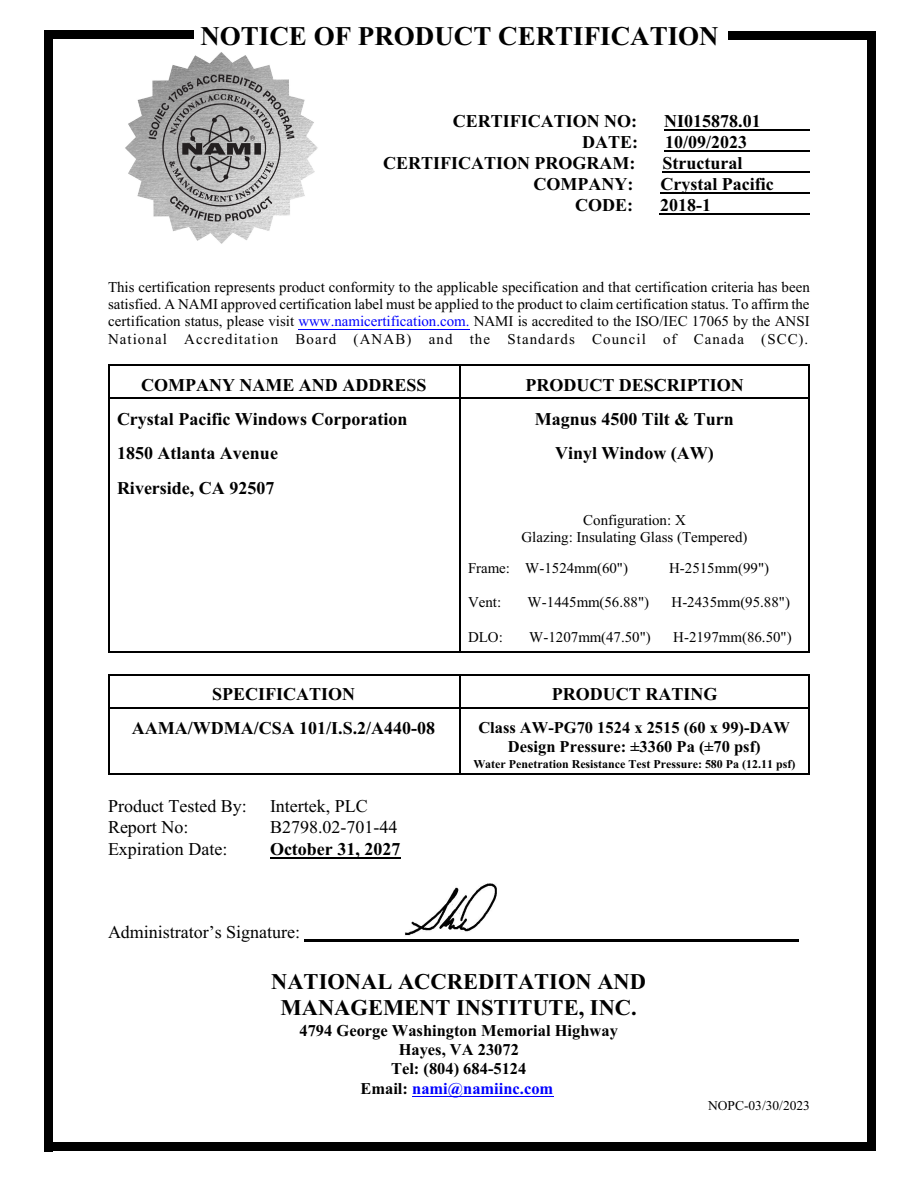
<style>
.page{position:relative;width:918px;height:1188px;background:#fff}
.page>*{position:absolute;margin:0;border:0;box-sizing:border-box;transform-origin:0 0}
.t1{font:700 27px "Times New Roman";color:#000}
.t2{font:700 22.5px/26.4px "Times New Roman";color:#000;text-align:center}
.t3{font:700 18px "Times New Roman";color:#000}
.t4{font:18px "Times New Roman";color:#000}
.t5{font:700 16.5px/19.4px "Times New Roman";color:#000;text-align:center}
.t6{font:15px/17.4px "Times New Roman";color:#000;text-align:justify}
.t7{font:13.5px "Times New Roman";color:#000}
.t8{font:700 12px "Times New Roman";color:#000}
.s1{color:#00f}
</style>
<div class="page">
<hr style="left:108px;top:364px;width:351px;height:2px;background:#000">
<hr style="left:108px;top:366px;width:1px;height:33px;background:#000">
<hr style="left:108px;top:397px;width:351px;height:2px;background:#000">
<hr style="left:808px;top:364px;width:2px;height:35px;background:#000">
<hr style="left:459px;top:364px;width:351px;height:2px;background:#000">
<hr style="left:459px;top:366px;width:1px;height:33px;background:#000">
<hr style="left:459px;top:397px;width:349px;height:2px;background:#000">
<hr style="left:108px;top:399px;width:1px;height:34px;background:#000">
<hr style="left:808px;top:399px;width:2px;height:34px;background:#000">
<hr style="left:459px;top:399px;width:1px;height:34px;background:#000">
<hr style="left:108px;top:433px;width:1px;height:34px;background:#000">
<hr style="left:808px;top:433px;width:2px;height:34px;background:#000">
<hr style="left:459px;top:433px;width:1px;height:34px;background:#000">
<hr style="left:108px;top:468px;width:1px;height:34px;background:#000">
<hr style="left:808px;top:468px;width:2px;height:34px;background:#000">
<hr style="left:459px;top:468px;width:1px;height:34px;background:#000">
<hr style="left:108px;top:502px;width:1px;height:48px;background:#000">
<hr style="left:808px;top:502px;width:2px;height:48px;background:#000">
<hr style="left:459px;top:502px;width:1px;height:48px;background:#000">
<hr style="left:108px;top:550px;width:1px;height:34px;background:#000">
<hr style="left:808px;top:550px;width:2px;height:34px;background:#000">
<hr style="left:459px;top:550px;width:1px;height:34px;background:#000">
<hr style="left:108px;top:584px;width:1px;height:34px;background:#000">
<hr style="left:808px;top:584px;width:2px;height:34px;background:#000">
<hr style="left:459px;top:584px;width:1px;height:34px;background:#000">
<hr style="left:108px;top:652px;width:351px;height:1px;background:#000">
<hr style="left:108px;top:619px;width:1px;height:32px;background:#000">
<hr style="left:808px;top:619px;width:2px;height:34px;background:#000">
<hr style="left:459px;top:652px;width:351px;height:1px;background:#000">
<hr style="left:459px;top:619px;width:1px;height:32px;background:#000">
<hr style="left:108px;top:674px;width:351px;height:1px;background:#000">
<hr style="left:108px;top:675px;width:1px;height:33px;background:#000">
<hr style="left:108px;top:707px;width:351px;height:1px;background:#000">
<hr style="left:808px;top:674px;width:2px;height:34px;background:#000">
<hr style="left:459px;top:674px;width:351px;height:1px;background:#000">
<hr style="left:459px;top:675px;width:1px;height:33px;background:#000">
<hr style="left:459px;top:707px;width:349px;height:1px;background:#000">
<hr style="left:108px;top:773px;width:351px;height:1px;background:#000">
<hr style="left:108px;top:708px;width:1px;height:65px;background:#000">
<hr style="left:808px;top:708px;width:2px;height:66px;background:#000">
<hr style="left:459px;top:773px;width:351px;height:1px;background:#000">
<hr style="left:459px;top:708px;width:1px;height:65px;background:#000">
<img style="left:125px;top:52px;width:193px;height:192px">
<hr style="left:664px;top:129px;width:146px;height:1px;background:#000">
<hr style="left:665px;top:150px;width:145px;height:1px;background:#000">
<hr style="left:662px;top:171px;width:148px;height:1px;background:#000">
<hr style="left:660px;top:192px;width:150px;height:2px;background:#000">
<hr style="left:660px;top:213px;width:150px;height:2px;background:#000">
<hr style="left:298px;top:329px;width:172px;height:1px;background:#00f">
<hr style="left:270px;top:857px;width:131px;height:1px;background:#000">
<hr style="left:412px;top:1096px;width:141px;height:1px;background:#00f">
<div style="left:867px;top:32px;width:8px;height:1119px;background:#000"></div>
<div style="left:728px;top:32px;width:147px;height:8px;background:#000"></div>
<div style="left:44px;top:31px;width:9px;height:1120px;background:#000"></div>
<div style="left:44px;top:30px;width:150px;height:9px;background:#000"></div>
<hr style="left:304px;top:940px;width:495px;height:2px;background:#000">
<div style="left:44px;top:1142px;width:831px;height:9px;background:#000"></div>
<img style="left:405px;top:883px;width:92px;height:53px">
<h1 class="t1" style="left:200px;top:27px;width:520px">NOTICE OF PRODUCT CERTIFICATION</h1>
<p class="t3" style="left:453px;top:114px;width:186px">CERTIFICATION NO:</p>
<p class="t3" style="left:664px;top:114px;width:98px">NI015878.01</p>
<p class="t3" style="left:582px;top:135px;width:57px">DATE:</p>
<p class="t3" style="left:665px;top:135px;width:84px">10/09/2023</p>
<p class="t3" style="left:383px;top:156px;width:254px">CERTIFICATION PROGRAM:</p>
<p class="t3" style="left:663px;top:156px;width:81px">Structural</p>
<p class="t3" style="left:533px;top:178px;width:101px">COMPANY:</p>
<p class="t3" style="left:660px;top:178px;width:115px">Crystal Pacific</p>
<p class="t3" style="left:575px;top:199px;width:59px">CODE:</p>
<p class="t3" style="left:660px;top:199px;width:52px">2018-1</p>
<p class="t6" style="left:108px;top:279px;width:703px">This certification represents product conformity to the applicable specification and that certification criteria has been satisfied. A NAMI approved certification label must be applied to the product to claim certification status. To affirm the certification status, please visit <span class="s1">www.namicertification.com.</span> NAMI is accredited to the ISO/IEC 17065 by the ANSI National Accreditation Board (ANAB) and the Standards Council of Canada (SCC).</p>
<p class="t3" style="left:141px;top:379px;width:287px">COMPANY NAME AND ADDRESS</p>
<p class="t3" style="left:525px;top:379px;width:220px">PRODUCT DESCRIPTION</p>
<p class="t3" style="left:117px;top:413px;width:292px">Crystal Pacific Windows Corporation</p>
<p class="t3" style="left:535px;top:413px;width:201px">Magnus 4500 Tilt &amp; Turn</p>
<p class="t3" style="left:117px;top:447px;width:162px">1850 Atlanta Avenue</p>
<p class="t3" style="left:555px;top:447px;width:160px">Vinyl Window (AW)</p>
<p class="t3" style="left:117px;top:482px;width:159px">Riverside, CA 92507</p>
<p class="t6" style="left:521px;top:513px;width:228px;text-align:center">Configuration: X<br>Glazing: Insulating Glass (Tempered)</p>
<p class="t6" style="left:468px;top:561px;width:162px">Frame: W-1524mm(60")</p>
<p class="t6" style="left:669px;top:561px;width:101px">H-2515mm(99")</p>
<p class="t6" style="left:468px;top:595px;width:35px">Vent:</p>
<p class="t6" style="left:527px;top:595px;width:123px">W-1445mm(56.88")</p>
<p class="t6" style="left:672px;top:595px;width:120px">H-2435mm(95.88")</p>
<p class="t6" style="left:468px;top:629px;width:36px">DLO:</p>
<p class="t6" style="left:529px;top:629px;width:123px">W-1207mm(47.50")</p>
<p class="t6" style="left:673px;top:629px;width:120px">H-2197mm(86.50")</p>
<p class="t3" style="left:212px;top:688px;width:145px">SPECIFICATION</p>
<p class="t3" style="left:552px;top:688px;width:167px">PRODUCT RATING</p>
<p class="t3" style="left:132px;top:722px;width:305px">AAMA/WDMA/CSA 101/I.S.2/A440-08</p>
<p class="t5" style="left:478px;top:720px;width:313px">Class AW-PG70 1524 x 2515 (60 x 99)-DAW<br>Design Pressure: ±3360 Pa (±70 psf)</p>
<p class="t8" style="left:473px;top:759px;width:324px">Water Penetration Resistance Test Pressure: 580 Pa (12.11 psf)</p>
<p class="t4" style="left:108px;top:800px;width:140px">Product Tested By:</p>
<p class="t4" style="left:270px;top:800px;width:99px">Intertek, PLC</p>
<p class="t4" style="left:108px;top:821px;width:82px">Report No:</p>
<p class="t4" style="left:270px;top:821px;width:129px">B2798.02-701-44</p>
<p class="t4" style="left:108px;top:842px;width:121px">Expiration Date:</p>
<p class="t3" style="left:270px;top:842px;width:132px">October 31, 2027</p>
<p class="t4" style="left:108px;top:926px;width:194px">Administrator’s Signature:</p>
<h2 class="t2" style="left:271px;top:970px;width:376px">NATIONAL ACCREDITATION AND<br>MANAGEMENT INSTITUTE, INC.</h2>
<p class="t5" style="left:300px;top:1022px;width:320px">4794 George Washington Memorial Highway<br>Hayes, VA 23072<br>Tel: (804) 684-5124<br>Email: <span class="s1">nami@namiinc.com</span></p>
<p class="t7" style="left:708px;top:1101px;width:104px">NOPC-03/30/2023</p>
</div>
